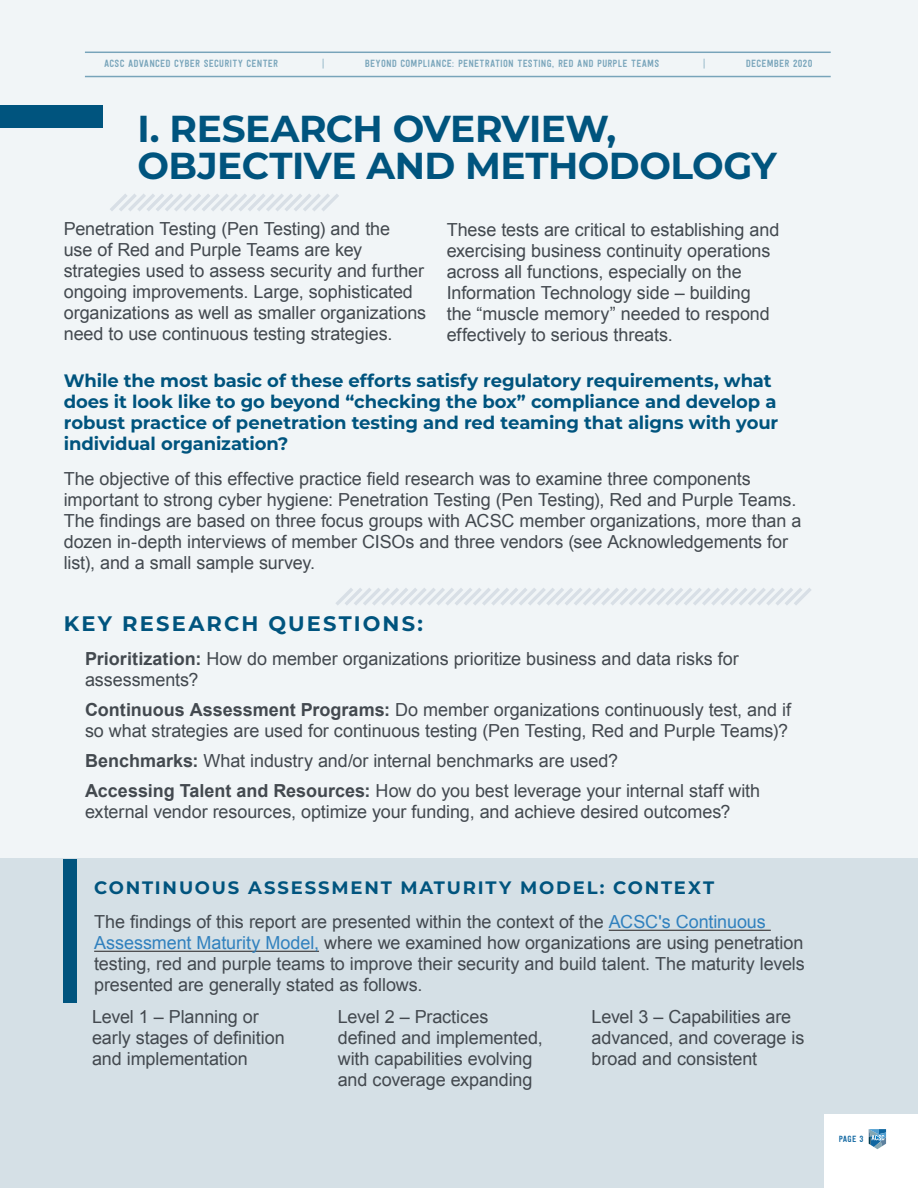
<style>
.page{position:relative;width:918px;height:1188px;background:#f1f5f7}
.page>*{position:absolute;margin:0;border:0;box-sizing:border-box;transform-origin:0 0}
.t1{font:700 37.5px/37.5px "Montserrat";letter-spacing:-.015em;color:#00547e}
.t2{font:700 21px "Montserrat";letter-spacing:.1em;color:#00547e}
.Body_Copy{font:18px/21px "Arial";letter-spacing:-.005em;color:#43494f}
.t3{font:700 18px/21px "Montserrat";letter-spacing:-.005em;color:#00547e}
.t4{font:700 18px "Montserrat";letter-spacing:.1em;color:#00547e}
.t5{font:10.5px "Festivo Letters No 19";letter-spacing:.015em;color:#00547e}
.Body_Copy_-_indent{font:9px "Festivo Letters No 19";color:#0f66a1}
.s1{font-weight:700}
.s2{color:#3181be}
</style>
<div class="page">
<hr style="left:85px;top:76px;width:746px;height:1px;background:#00547e">
<hr style="left:85px;top:52px;width:746px;height:1px;background:#00547e">
<div style="left:0;top:859px;width:918px;height:329px;background:#d5e0e6"></div>
<div style="left:0;top:105px;width:102px;height:22px;background:#00547e"></div>
<svg style="left:110px;top:194px;width:229px;height:17px"></svg>
<svg style="left:336px;top:588px;width:475px;height:17px"></svg>
<hr style="left:609px;top:930px;width:162px;height:1px;background:#231f20">
<hr style="left:94px;top:951px;width:225px;height:1px;background:#231f20">
<div style="left:824px;top:1114px;width:94px;height:74px;background:#fff"></div>
<svg style="left:869px;top:1129px;width:17px;height:20px"></svg>
<div style="left:64px;top:860px;width:13px;height:144px;background:#00547e"></div>
<p class="t5" style="left:104px;top:57px;width:176px">ACSC ADVANCED CYBER SECURITY CENTER</p>
<p class="t5" style="left:322px;top:57px;width:4px">|</p>
<p class="t5" style="left:365px;top:57px;width:296px">BEYOND COMPLIANCE: PENETRATION TESTING, RED AND PURPLE TEAMS</p>
<p class="t5" style="left:703px;top:57px;width:4px">|</p>
<p class="t5" style="left:746px;top:57px;width:68px">DECEMBER 2020</p>
<h3 class="t1" style="left:137px;top:108px;width:641px">I. RESEARCH OVERVIEW,<br>OBJECTIVE AND METHODOLOGY</h3>
<p class="Body_Copy" style="left:64px;top:218px;width:364px">Penetration Testing (Pen Testing) and the<br>use of Red and Purple Teams are key strategies used to assess security and further ongoing improvements. Large, sophisticated organizations as well as smaller organizations need to use continuous testing strategies.</p>
<p class="Body_Copy" style="left:447px;top:220px;width:334px">These tests are critical to establishing and exercising business continuity operations across all functions, especially on the Information Technology side – building the “muscle memory” needed to respond effectively to serious threats.</p>
<h5 class="t3" style="left:64px;top:370px;width:716px">While the most basic of these efforts satisfy regulatory requirements, what does it look like to go beyond “checking the box” compliance and develop a robust practice of penetration testing and red teaming that aligns with your individual organization?</h5>
<p class="Body_Copy" style="left:64px;top:468px;width:739px">The objective of this effective practice field research was to examine three components important to strong cyber hygiene: Penetration Testing (Pen Testing), Red and Purple Teams.<br>The findings are based on three focus groups with ACSC member organizations, more than a dozen in-depth interviews of member CISOs and three vendors (see Acknowledgements for list), and a small sample survey.</p>
<h5 class="t2" style="left:64px;top:608px;width:361px">KEY RESEARCH QUESTIONS:</h5>
<p class="Body_Copy" style="left:85px;top:649px;width:655px"><span class="s1">Prioritization:</span> How do member organizations prioritize business and data risks for assessments?</p>
<p class="Body_Copy" style="left:85px;top:700px;width:708px"><span class="s1">Continuous Assessment Programs:</span> Do member organizations continuously test, and if so what strategies are used for continuous testing (Pen Testing, Red and Purple Teams)?</p>
<p class="Body_Copy" style="left:85px;top:751px;width:535px"><span class="s1">Benchmarks:</span> What industry and/or internal benchmarks are used?</p>
<p class="Body_Copy" style="left:85px;top:781px;width:677px"><span class="s1">Accessing Talent and Resources:</span> How do you best leverage your internal staff with external vendor resources, optimize your funding, and achieve desired outcomes?</p>
<h5 class="t4" style="left:94px;top:874px;width:622px">CONTINUOUS ASSESSMENT MATURITY MODEL: CONTEXT</h5>
<p class="Body_Copy" style="left:94px;top:912px;width:712px">The findings of this report are presented within the context of the <span class="s2">ACSC's Continuous Assessment Maturity Model,</span> where we examined how organizations are using penetration testing, red and purple teams to improve their security and build talent. The maturity levels presented are generally stated as follows.</p>
<p class="Body_Copy" style="left:92px;top:1006px;width:194px">Level 1 – Planning or early stages of definition and implementation</p>
<p class="Body_Copy" style="left:338px;top:1006px;width:206px">Level 2 – Practices defined and implemented, with capabilities evolving and coverage expanding</p>
<p class="Body_Copy" style="left:592px;top:1006px;width:214px">Level 3 – Capabilities are advanced, and coverage is broad and consistent</p>
<p class="Body_Copy_-_indent" style="left:839px;top:1133px;width:26px">PAGE 3</p>
</div>
